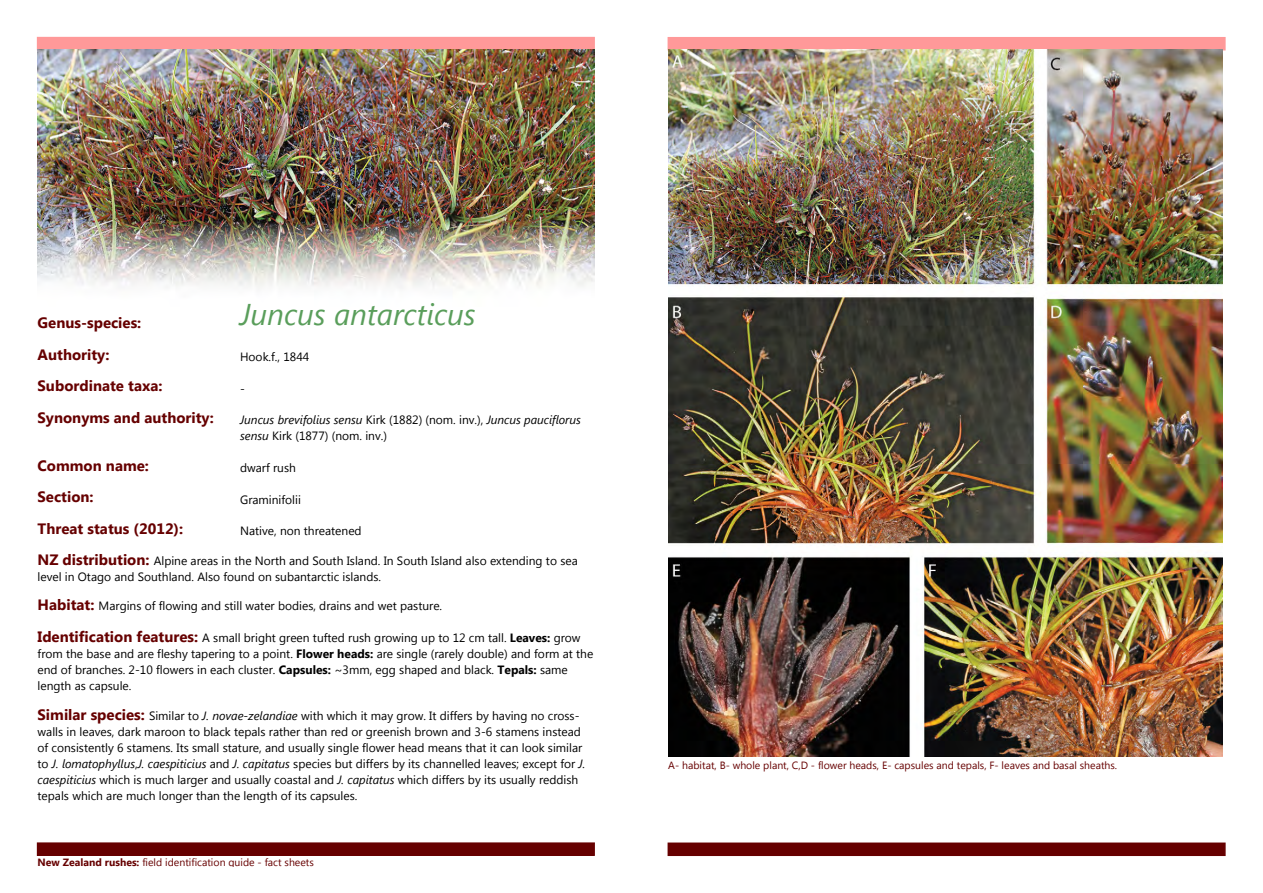
<style>
.page{position:relative;width:1263px;height:893px;background:#fff}
.page>*{position:absolute;margin:0;border:0;box-sizing:border-box;transform-origin:0 0}
.t1{font:italic 30px "Segoe UI";color:#5a9e5b}
.t2{font:700 15px/31.5px "Segoe UI";color:#600}
.t3{font:12px/15.9px "Segoe UI";color:#000}
.t4{font:italic 12px/15.9px "Segoe UI";color:#000}
.t5{font:10.5px "Segoe UI";color:#600}
.s1{font-style:normal}
.s2{font-weight:700;font-size:15px;color:#600}
.s3{font-weight:700}
.s4{font-style:italic}
</style>
<div class="page">
<div style="left:38px;top:38px;width:556px;height:12px;background:#f99"></div>
<div style="left:37px;top:37px;width:558px;height:13px;border:2px solid #f99"></div>
<img style="left:38px;top:50px;width:556px;height:239px">
<div style="left:38px;top:843px;width:556px;height:12px;background:#600"></div>
<div style="left:37px;top:842px;width:558px;height:14px;border:2px solid #600"></div>
<div style="left:667px;top:37px;width:558px;height:13px;background:#f99;border:2px solid #f99"></div>
<img style="left:668px;top:50px;width:554px;height:707px">
<div style="left:667px;top:842px;width:558px;height:14px;background:#600;border:2px solid #600"></div>
<p class="t2" style="left:38px;top:306px;width:105px">Genus-species:</p>
<h1 class="t1" style="left:240px;top:293px;width:237px">Juncus antarcticus</h1>
<p class="t2" style="left:38px;top:338px;width:178px">Authority:<br>Subordinate taxa:<br>Synonyms and authority:</p>
<p class="t2" style="left:38px;top:449px;width:147px">Common name:<br>Section:<br>Threat status (2012):</p>
<p class="t3" style="left:240px;top:348px;width:71px">Hook.f., 1844</p>
<p class="t3" style="left:240px;top:380px;width:6px">-</p>
<p class="t4" style="left:240px;top:411px;width:342px">Juncus brevifolius sensu <span class="s1">Kirk (1882) (nom. inv.),</span> Juncus pauciflorus sensu <span class="s1">Kirk (1877) (nom. inv.)</span></p>
<p class="t3" style="left:240px;top:459px;width:57px">dwarf rush</p>
<p class="t3" style="left:240px;top:491px;width:62px">Graminifolii</p>
<p class="t3" style="left:240px;top:522px;width:123px">Native, non threatened</p>
<p class="t3" style="left:38px;top:553px;width:542px"><span class="s2">NZ distribution:</span> Alpine areas in the North and South Island. In South Island also extending to sea level in Otago and Southland. Also found on subantarctic islands.</p>
<p class="t3" style="left:38px;top:598px;width:406px"><span class="s2">Habitat:</span> Margins of flowing and still water bodies, drains and wet pasture.</p>
<p class="t3" style="left:38px;top:629px;width:557px"><span class="s2">Identification features:</span> A small bright green tufted rush growing up to 12 cm tall. <span class="s3">Leaves:</span> grow from the base and are fleshy tapering to a point. <span class="s3">Flower heads:</span> are single (rarely double) and form at the end of branches. 2-10 flowers in each cluster. <span class="s3">Capsules:</span> ~3mm, egg shaped and black. <span class="s3">Tepals:</span> same length as capsule.</p>
<p class="t3" style="left:38px;top:707px;width:549px"><span class="s2">Similar species:</span> Similar to <span class="s4">J. novae-zelandiae</span> with which it may grow. It differs by having no cross&shy;walls in leaves, dark maroon to black tepals rather than red or greenish brown and 3-6 stamens instead of consistently 6 stamens. Its small stature, and usually single flower head means that it can look similar to <span class="s4">J. lomatophyllus</span>,<span class="s4">J. caespiticius</span> and <span class="s4">J. capitatus</span> species but differs by its channelled leaves; except for <span class="s4">J. caespiticius</span> which is much larger and usually coastal and <span class="s4">J. capitatus</span> which differs by its usually reddish tepals which are much longer than the length of its capsules.</p>
<p class="t5" style="left:38px;top:855px;width:278px"><span class="s3">New Zealand rushes:</span> field identification guide - fact sheets</p>
<p class="t5" style="left:668px;top:758px;width:450px">A- habitat, B- whole plant, C,D - flower heads, E- capsules and tepals, F- leaves and basal sheaths.</p>
</div>
